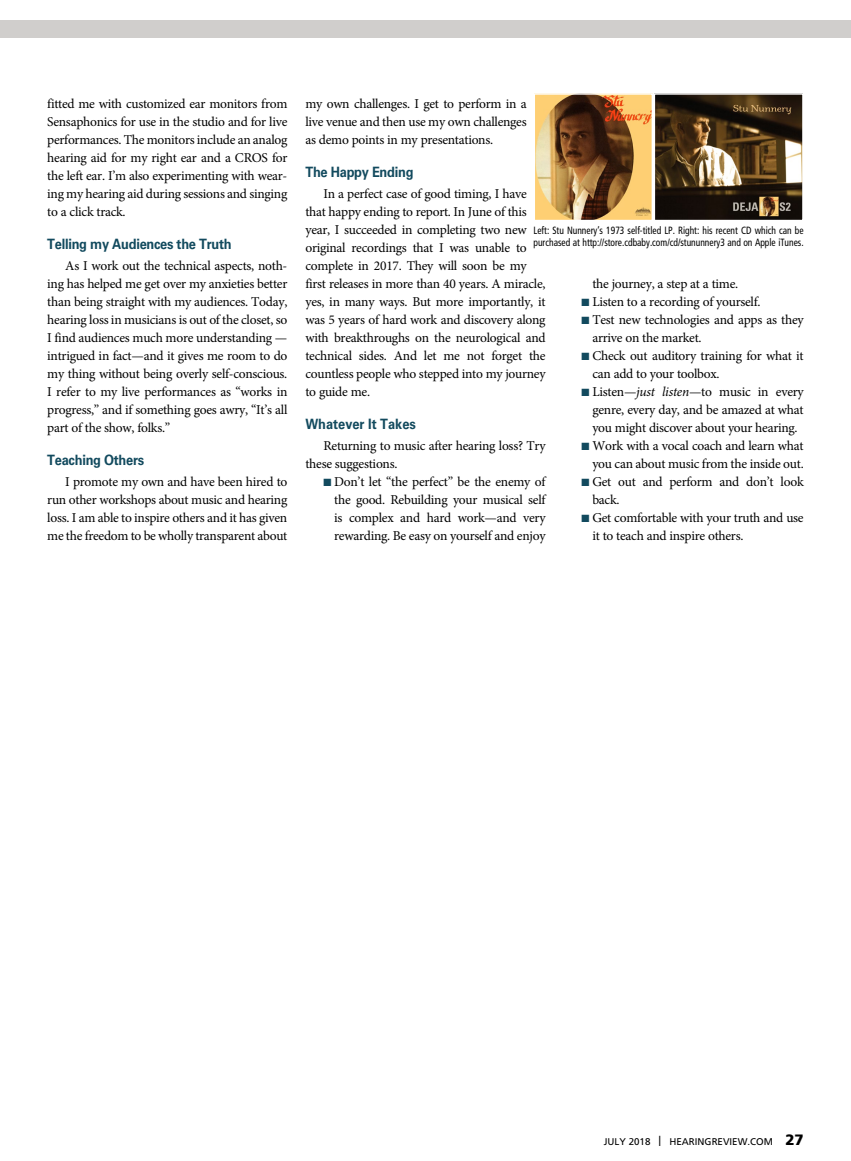
<style>
.page{position:relative;width:851px;height:1161px;background:#fff}
.page>*{position:absolute;margin:0;border:0;box-sizing:border-box;transform-origin:0 0}
.t1{font:700 14.25px "Univers LT Std";letter-spacing:-.02em;color:#124a5e;scale:.9 1}
.t2{font:700 14.25px "Univers LT Std";color:#124a5e;scale:.9 1}
.t3{font:13.5px/18px "Minion Pro";letter-spacing:-.02em;color:#000;text-align:justify}
.t4{font:condensed 10.5px/12px "Frutiger LT Std";color:#000;scale:.9 1}
.t5{font:9.75px "Frutiger LT Std";color:#000}
.s1{color:#124a5e}
.s2{font-style:italic}
.s3{font-size:14.7px}
.s4{font-weight:900;font-size:15px}
</style>
<div class="page">
<div style="left:0;top:20px;width:850px;height:18px;background:#d0cecc"></div>
<img style="left:536px;top:96px;width:114px;height:122px">
<div style="left:533px;top:93px;width:120px;height:128px;border:2px solid #fff"></div>
<img style="left:656px;top:96px;width:144px;height:122px">
<div style="left:653px;top:93px;width:150px;height:128px;border:2px solid #fff"></div>
<p class="t3" style="left:47px;top:95px;width:242px">fitted me with customized ear monitors from Sensaphonics for use in the studio and for live performances. The monitors include an analog hearing aid for my right ear and a CROS for the left ear. I’m also experimenting with wear&shy;ing my hearing aid during sessions and singing to a click track.</p>
<p class="t1" style="left:47px;top:236px;width:206px">Telling my Audiences the Truth</p>
<p class="t3" style="left:47px;top:257px;width:242px;text-indent:18px">As I work out the technical aspects, noth&shy;ing has helped me get over my anxieties better than being straight with my audiences. Today, hearing loss in musicians is out of the closet, so I find audiences much more understanding — intrigued in fact—and it gives me room to do my thing without being overly self-conscious.<br>I refer to my live performances as “works in progress,” and if something goes awry, “It’s all part of the show, folks.”</p>
<p class="t1" style="left:47px;top:452px;width:109px">Teaching Others</p>
<p class="t3" style="left:47px;top:473px;width:242px;text-indent:18px">I promote my own and have been hired to run other workshops about music and hearing loss. I am able to inspire others and it has given me the freedom to be wholly transparent about</p>
<p class="t3" style="left:305px;top:95px;width:223px">my own challenges. I get to perform in a live venue and then use my own challenges as demo points in my presentations.</p>
<p class="t1" style="left:305px;top:164px;width:122px">The Happy Ending</p>
<p class="t3" style="left:305px;top:185px;width:242px;text-align:left;text-indent:18px">In a perfect case of good timing, I have that happy ending to report. In June of this year, I succeeded in completing two new original recordings that I was unable to complete in 2017. They will soon be my first releases in more than 40 years. A miracle, yes, in many ways. But more importantly, it was 5 years of hard work and discovery along with breakthroughs on the neurological and technical sides. And let me not forget the countless people who stepped into my journey to guide me.</p>
<p class="t2" style="left:305px;top:416px;width:124px">Whatever It Takes</p>
<p class="t3" style="left:305px;top:437px;width:241px;text-indent:18px">Returning to music after hearing loss? Try these suggestions.</p>
<p class="t3" style="left:334px;top:473px;width:213px;text-indent:-11px"><span class="s1">■</span> Don’t let “the perfect” be the enemy of the good. Rebuilding your musical self is complex and hard work—and very rewarding. Be easy on yourself and enjoy</p>
<p class="t4" style="left:533px;top:225px;width:302px">Left: Stu Nunnery’s 1973 self-titled LP. Right: his recent CD which can be purchased at http://store.cdbaby.com/cd/stununnery3 and on Apple iTunes.</p>
<p class="t3" style="left:592px;top:275px;width:147px">the journey, a step at a time.</p>
<p class="t3" style="left:581px;top:293px;width:180px"><span class="s1">■</span> Listen to a recording of yourself.</p>
<p class="t3" style="left:592px;top:311px;width:213px;text-indent:-11px"><span class="s1">■</span> Test new technologies and apps as they arrive on the market.</p>
<p class="t3" style="left:592px;top:347px;width:213px;text-indent:-11px"><span class="s1">■</span> Check out auditory training for what it can add to your toolbox.</p>
<p class="t3" style="left:592px;top:383px;width:213px;text-indent:-11px"><span class="s1">■</span> Listen—<span class="s2">just listen</span>—to music in every genre, every day, and be amazed at what you might discover about your hearing.</p>
<p class="t3" style="left:581px;top:437px;width:224px;text-align:right"><span class="s1">■</span> Work with a vocal coach and learn what you can about music from the inside out.</p>
<p class="t3" style="left:592px;top:473px;width:213px;text-indent:-11px"><span class="s1">■</span> Get out and perform and don’t look back.</p>
<p class="t3" style="left:592px;top:509px;width:213px;text-indent:-11px"><span class="s1">■</span> Get comfortable with your truth and use it to teach and inspire others.</p>
<p class="t5" style="left:603px;top:1135px;width:201px">JULY 2018 <span class="s3">I</span> HEARINGREVIEW.COM <span class="s4">27</span></p>
</div>
